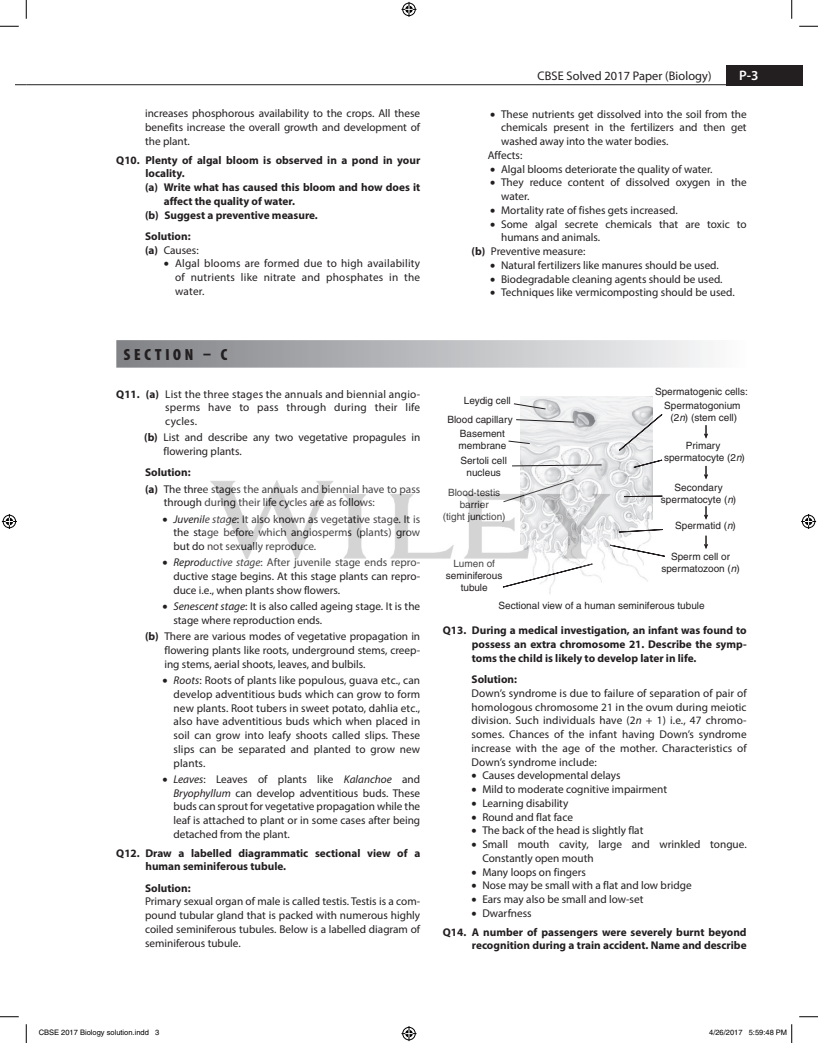
<style>
.page{position:relative;width:818px;height:1043px;background:#fff}
.page>*{position:absolute;margin:0;border:0;box-sizing:border-box;transform-origin:0 0}
._1_head{font:900 condensed 16.25px "Myriad Pro";color:#231f20}
.t1{font:600 13.75px "Myriad Pro";color:#fff}
.t2{font:12.5px "Myriad Pro";color:#231f20}
.Solution_text-_00{font:11.25px/13.8px "Myriad Pro";color:#231f20;text-align:justify}
.List_num_PractProb-0{font:700 11.25px/13.8px "Myriad Pro";color:#231f20}
.Solution_hd{font:11.25px/13.8px "Myriad Pro";color:#231f20;text-align:justify}
.List_num_PractProb-0-2{font:11.25px/13.8px "Myriad Pro";color:#231f20;text-align:justify}
.Solution_text-_00-2{font:700 11.25px/13.8px "Myriad Pro";color:#231f20}
.Solution_hd-2{font:700 11.25px "Myriad Pro";color:#231f20}
.t3{font:10px/12px "Helvetica";color:#231f20;text-align:center}
.t4{font:7.5px "Helvetica";color:#000}
.s1{font-weight:700}
.s2{font-style:italic}
</style>
<div class="page">
<div style="left:726px;top:65px;width:76px;height:20px;background:#231f20"></div>
<hr style="left:26px;top:84px;width:700px;height:1px;background:#231f20">
<div style="left:116px;top:340px;width:630px;height:27px;background:linear-gradient(to right,#7e8084,#fafbfc)"></div>
<img style="left:520px;top:396px;width:132px;height:198px">
<svg style="left:502px;top:403px;width:163px;height:185px"></svg>
<svg style="left:704px;top:535px;width:4px;height:14px"></svg>
<svg style="left:704px;top:506px;width:4px;height:13px"></svg>
<svg style="left:704px;top:466px;width:4px;height:13px"></svg>
<svg style="left:704px;top:425px;width:4px;height:13px"></svg>
<svg style="left:0;top:25px;width:19px;height:2px"></svg>
<svg style="left:799px;top:25px;width:19px;height:2px"></svg>
<svg style="left:0;top:1016px;width:19px;height:1px"></svg>
<svg style="left:799px;top:1016px;width:19px;height:1px"></svg>
<svg style="left:25px;top:0;width:2px;height:19px"></svg>
<svg style="left:25px;top:1024px;width:2px;height:18px"></svg>
<svg style="left:791px;top:0;width:1px;height:19px"></svg>
<svg style="left:401px;top:2px;width:15px;height:15px"></svg>
<svg style="left:401px;top:1026px;width:15px;height:15px"></svg>
<svg style="left:2px;top:514px;width:15px;height:15px"></svg>
<svg style="left:801px;top:514px;width:15px;height:15px"></svg>
<svg style="left:791px;top:1024px;width:1px;height:18px"></svg>
<img style="left:210px;top:476px;width:403px;height:90px">
<p class="Solution_text-_00" style="left:145px;top:106px;width:277px">increases phosphorous availability to the crops. All these benefits increase the overall growth and development of the plant.</p>
<p class="List_num_PractProb-0" style="left:145px;top:152px;width:276px;text-indent:-29px">Q10. Plenty of algal bloom is observed in a pond in your locality.</p>
<p class="Solution_text-_00-2" style="left:164px;top:180px;width:258px;text-indent:-19px">(a) Write what has caused this bloom and how does it affect the quality of water.</p>
<p class="Solution_text-_00-2" style="left:145px;top:207px;width:174px">(b) Suggest a preventive measure.</p>
<p class="Solution_hd-2" style="left:145px;top:229px;width:47px">Solution:</p>
<p class="Solution_text-_00" style="left:145px;top:243px;width:55px"><span class="s1">(a)</span> Causes:</p>
<p class="Solution_text-_00" style="left:175px;top:256px;width:247px;text-indent:-11px">• Algal blooms are formed due to high availability of nutrients like nitrate and phosphates in the water.</p>
<p class="_1_head" style="left:124px;top:346px;width:105px">SECTION – C</p>
<p class="List_num_PractProb-0-2" style="left:165px;top:387px;width:256px;text-indent:-49px"><span class="s1">Q11. (a)</span> List the three stages the annuals and biennial angio&shy;sperms have to pass through during their life cycles.</p>
<p class="List_num_PractProb-0-2" style="left:163px;top:430px;width:258px;text-indent:-19px"><span class="s1">(b)</span> List and describe any two vegetative propagules in flowering plants.</p>
<p class="Solution_hd-2" style="left:145px;top:465px;width:47px">Solution:</p>
<p class="Solution_text-_00" style="left:164px;top:482px;width:258px;text-indent:-19px"><span class="s1">(a)</span> The three stages the annuals and biennial have to pass through during their life cycles are as follows:</p>
<p class="Solution_text-_00" style="left:173px;top:512px;width:248px;text-indent:-11px">• <span class="s2">Juvenile stage</span>: It also known as vegetative stage. It is the stage before which angiosperms (plants) grow but do not sexually reproduce.</p>
<p class="Solution_text-_00" style="left:173px;top:555px;width:248px;text-indent:-11px">• <span class="s2">Reproductive stage</span>: After juvenile stage ends repro&shy;ductive stage begins. At this stage plants can repro&shy;duce i.e., when plants show flowers.</p>
<p class="Solution_text-_00" style="left:173px;top:599px;width:248px;text-indent:-11px">• <span class="s2">Senescent stage</span>: It is also called ageing stage. It is the stage where reproduction ends.</p>
<p class="Solution_text-_00" style="left:164px;top:629px;width:257px;text-indent:-19px"><span class="s1">(b)</span> There are various modes of vegetative propagation in flowering plants like roots, underground stems, creep&shy;ing stems, aerial shoots, leaves, and bulbils.</p>
<p class="Solution_text-_00" style="left:174px;top:673px;width:248px;text-indent:-11px">• <span class="s2">Roots</span>: Roots of plants like populous, guava etc., can develop adventitious buds which can grow to form new plants. Root tubers in sweet potato, dahlia etc., also have adventitious buds which when placed in soil can grow into leafy shoots called slips. These slips can be separated and planted to grow new plants.</p>
<p class="Solution_text-_00" style="left:173px;top:772px;width:248px;text-indent:-11px">• <span class="s2">Leaves</span>: Leaves of plants like <span class="s2">Kalanchoe</span> and <span class="s2">Bryophyllum</span> can develop adventitious buds. These buds can sprout for vegetative propagation while the leaf is attached to plant or in some cases after being detached from the plant.</p>
<p class="List_num_PractProb-0" style="left:145px;top:845px;width:276px;text-indent:-29px">Q12. Draw a labelled diagrammatic sectional view of a human seminiferous tubule.</p>
<p class="Solution_hd-2" style="left:145px;top:880px;width:47px">Solution:</p>
<p class="Solution_hd" style="left:145px;top:894px;width:277px">Primary sexual organ of male is called testis. Testis is a com&shy;pound tubular gland that is packed with numerous highly coiled seminiferous tubules. Below is a labelled diagram of seminiferous tubule.</p>
<p class="t2" style="left:537px;top:68px;width:176px">CBSE Solved 2017 Paper (Biology)</p>
<p class="t1" style="left:739px;top:67px;width:21px">P-3</p>
<p class="Solution_text-_00" style="left:501px;top:107px;width:247px;text-indent:-11px">• These nutrients get dissolved into the soil from the chemicals present in the fertilizers and then get washed away into the water bodies.</p>
<p class="Solution_text-_00" style="left:488px;top:148px;width:36px">Affects:</p>
<p class="Solution_text-_00" style="left:490px;top:162px;width:224px">• Algal blooms deteriorate the quality of water.</p>
<p class="Solution_text-_00" style="left:501px;top:175px;width:247px;text-indent:-11px">• They reduce content of dissolved oxygen in the water.</p>
<p class="Solution_text-_00" style="left:490px;top:203px;width:189px">• Mortality rate of fishes gets increased.</p>
<p class="Solution_text-_00" style="left:501px;top:217px;width:247px;text-indent:-11px">• Some algal secrete chemicals that are toxic to humans and animals.</p>
<p class="Solution_text-_00" style="left:471px;top:244px;width:115px"><span class="s1">(b)</span> Preventive measure:</p>
<p class="Solution_text-_00" style="left:490px;top:258px;width:230px">• Natural fertilizers like manures should be used.</p>
<p class="Solution_text-_00" style="left:490px;top:272px;width:234px">• Biodegradable cleaning agents should be used.</p>
<p class="Solution_text-_00" style="left:490px;top:285px;width:246px">• Techniques like vermicomposting should be used.</p>
<p class="t3" style="left:464px;top:394px;width:49px">Leydig cell</p>
<p class="t3" style="left:447px;top:413px;width:67px">Blood capillary</p>
<p class="t3" style="left:458px;top:428px;width:49px;text-align:left">Basement membrane</p>
<p class="t3" style="left:460px;top:454px;width:48px">Sertoli cell nucleus</p>
<p class="t3" style="left:442px;top:486px;width:64px">Blood-testis barrier<br>(tight junction)</p>
<p class="t3" style="left:655px;top:385px;width:94px">Spermatogenic cells:</p>
<p class="t3" style="left:664px;top:399px;width:78px">Spermatogonium (2<span class="s2">n</span>) (stem cell)</p>
<p class="t3" style="left:664px;top:439px;width:82px">Primary spermatocyte (2<span class="s2">n</span>)</p>
<p class="t3" style="left:661px;top:481px;width:77px">Secondary spermatocyte (<span class="s2">n</span>)</p>
<p class="t3" style="left:675px;top:520px;width:62px">Spermatid (<span class="s2">n</span>)</p>
<p class="t3" style="left:661px;top:551px;width:80px">Sperm cell or spermatozoon (<span class="s2">n</span>)</p>
<p class="t3" style="left:446px;top:558px;width:58px">Lumen of seminiferous tubule</p>
<p class="t3" style="left:498px;top:600px;width:208px">Sectional view of a human seminiferous tubule</p>
<p class="List_num_PractProb-0" style="left:472px;top:623px;width:276px;text-align:justify;text-indent:-29px">Q13. During a medical investigation, an infant was found to possess an extra chromosome 21. Describe the symp&shy;toms the child is likely to develop later in life.</p>
<p class="Solution_hd-2" style="left:471px;top:672px;width:47px">Solution:</p>
<p class="Solution_text-_00" style="left:471px;top:686px;width:277px">Down’s syndrome is due to failure of separation of pair of homologous chromosome 21 in the ovum during meiotic division. Such individuals have (2<span class="s2">n</span> + 1) i.e., 47 chromo&shy;somes. Chances of the infant having Down’s syndrome increase with the age of the mother. Characteristics of Down’s syndrome include:</p>
<p class="Solution_text-_00" style="left:471px;top:768px;width:151px">• Causes developmental delays</p>
<p class="Solution_text-_00" style="left:471px;top:782px;width:197px">• Mild to moderate cognitive impairment</p>
<p class="Solution_text-_00" style="left:471px;top:796px;width:98px">• Learning disability</p>
<p class="Solution_text-_00" style="left:471px;top:809px;width:103px">• Round and flat face</p>
<p class="Solution_text-_00" style="left:471px;top:823px;width:173px">• The back of the head is slightly flat</p>
<p class="Solution_text-_00" style="left:482px;top:837px;width:266px;text-indent:-11px">• Small mouth cavity, large and wrinkled tongue.<br>Constantly open mouth</p>
<p class="Solution_text-_00" style="left:471px;top:864px;width:116px">• Many loops on fingers</p>
<p class="Solution_text-_00" style="left:471px;top:878px;width:221px">• Nose may be small with a flat and low bridge</p>
<p class="Solution_text-_00" style="left:471px;top:892px;width:173px">• Ears may also be small and low-set</p>
<p class="Solution_text-_00" style="left:471px;top:906px;width:62px">• Dwarfness</p>
<p class="List_num_PractProb-0" style="left:442px;top:924px;width:305px;text-align:right">Q14. A number of passengers were severely burnt beyond recognition during a train accident. Name and describe</p>
<p class="t4" style="left:39px;top:1028px;width:122px">CBSE 2017 Biology solution.indd 3</p>
<p class="t4" style="left:709px;top:1028px;width:79px">4/26/2017 5:59:48 PM</p>
</div>
